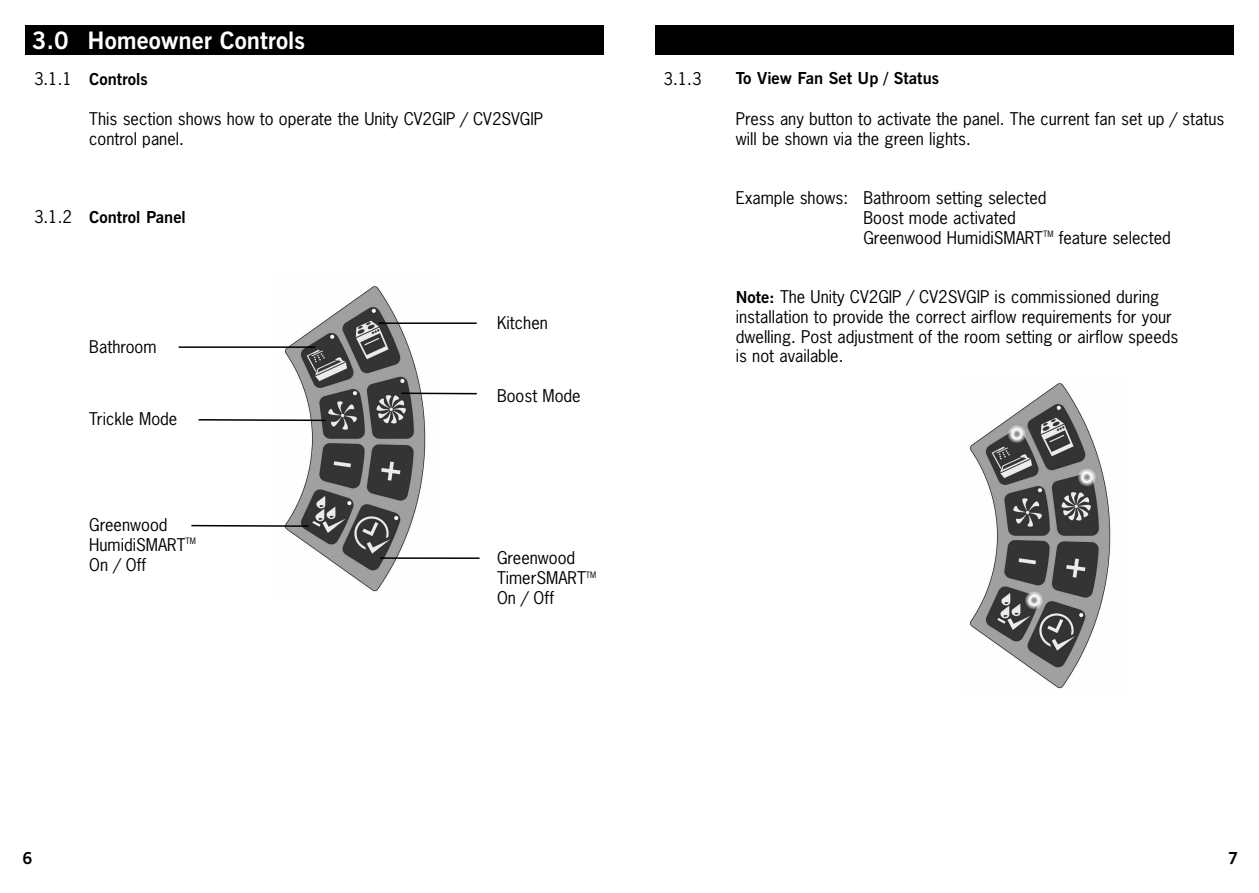
<style>
.page{position:relative;width:1259px;height:893px;background:#fff}
.page>*{position:absolute;margin:0;border:0;box-sizing:border-box;transform-origin:0 0}
.t1{font:700 24px "News Gothic BT";color:#fff}
.t2{font:16.5px/19.8px "News Gothic";color:#000}
.t3{font:700 16.5px "News Gothic BT";color:#000}
.s1{font-family:"News Gothic BT";font-weight:700}
</style>
<div class="page">
<img style="left:284px;top:286px;width:157px;height:306px">
<div style="left:26px;top:26px;width:578px;height:29px;background:#000"></div>
<div style="left:655px;top:26px;width:578px;height:29px;background:#000"></div>
<hr style="left:179px;top:346px;width:136px;height:2px;background:#000">
<hr style="left:378px;top:322px;width:99px;height:2px;background:#000">
<hr style="left:401px;top:392px;width:76px;height:2px;background:#000">
<hr style="left:380px;top:557px;width:99px;height:2px;background:#000">
<svg style="left:191px;top:524px;width:119px;height:4px"></svg>
<svg style="left:198px;top:418px;width:129px;height:4px"></svg>
<img style="left:969px;top:383px;width:142px;height:306px">
<h1 class="t1" style="left:32px;top:32px;width:274px">3.0 Homeowner Controls</h1>
<p class="t2" style="left:34px;top:70px;width:40px">3.1.1</p>
<p class="t3" style="left:89px;top:73px;width:60px">Controls</p>
<p class="t2" style="left:89px;top:109px;width:455px">This section shows how to operate the Unity CV2GIP / CV2SVGIP control panel.</p>
<p class="t2" style="left:34px;top:207px;width:40px">3.1.2</p>
<p class="t3" style="left:89px;top:211px;width:98px">Control Panel</p>
<p class="t2" style="left:89px;top:337px;width:69px">Bathroom</p>
<p class="t2" style="left:89px;top:410px;width:90px">Trickle Mode</p>
<p class="t2" style="left:89px;top:516px;width:108px">Greenwood<br>HumidiSMART<sup>TM<br></sup>On / Off</p>
<p class="t2" style="left:497px;top:314px;width:52px">Kitchen</p>
<p class="t2" style="left:497px;top:386px;width:85px">Boost Mode</p>
<p class="t2" style="left:497px;top:549px;width:101px">Greenwood<br>TimerSMART<sup>TM<br></sup>On / Off</p>
<p class="t2" style="left:663px;top:70px;width:40px">3.1.3</p>
<p class="t3" style="left:736px;top:72px;width:205px">To View Fan Set Up / Status</p>
<p class="t2" style="left:736px;top:109px;width:490px">Press any button to activate the panel. The current fan set up / status will be shown via the green lights.</p>
<p class="t2" style="left:863px;top:188px;width:309px;text-indent:-128px">Example shows: Bathroom setting selected<br>Boost mode activated<br>Greenwood HumidiSMART<sup>TM</sup> feature selected</p>
<p class="t2" style="left:736px;top:287px;width:444px"><span class="s1">Note:</span> The Unity CV2GIP / CV2SVGIP is commissioned during installation to provide the correct airflow requirements for your dwelling. Post adjustment of the room setting or airflow speeds is not available.</p>
<p class="t3" style="left:23px;top:852px;width:11px">6</p>
<p class="t3" style="left:1228px;top:852px;width:11px">7</p>
</div>
